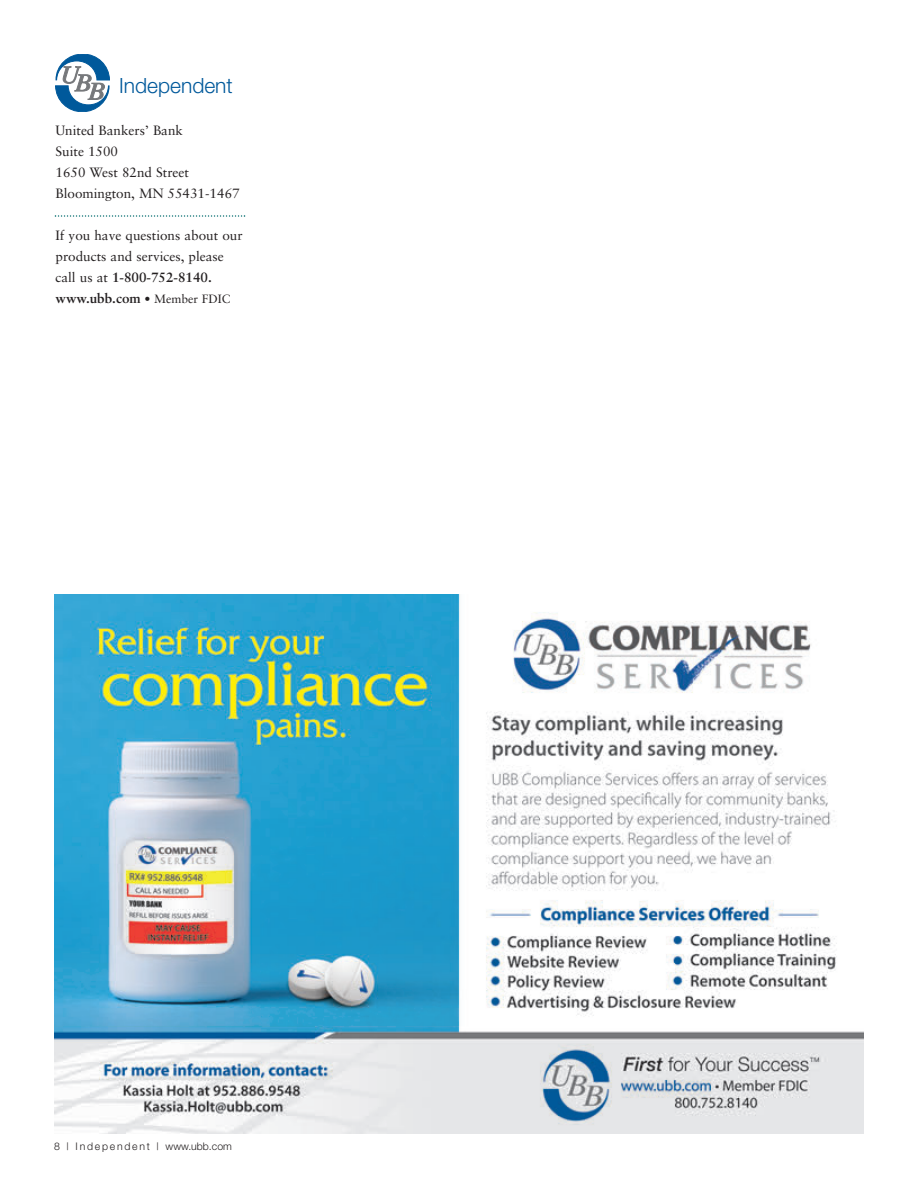
<style>
.page{position:relative;width:918px;height:1188px;background:#fff}
.page>*{position:absolute;margin:0;border:0;box-sizing:border-box;transform-origin:0 0}
.t1{font:300 21px "Helvetica Neue";color:#00599b}
.t2{font:13.5px/21px "Sabon";color:#231f20}
.t3{font:300 10.5px "Helvetica Neue";letter-spacing:.165em;color:#231f20}
.s1{font-weight:700}
.s2{font-size:12px}
</style>
<div class="page">
<svg style="left:56px;top:54px;width:54px;height:58px"></svg>
<svg style="left:55px;top:215px;width:190px;height:2px"></svg>
<img style="left:54px;top:594px;width:810px;height:540px">
<h1 class="t1" style="left:119px;top:78px;width:115px">Independent</h1>
<p class="t2" style="left:56px;top:121px;width:186px">United Bankers’ Bank<br>Suite 1500<br>1650 West 82nd Street<br>Bloomington, MN 55431-1467</p>
<p class="t2" style="left:56px;top:226px;width:189px">If you have questions about our products and services, please call us at <span class="s1">1-800-752-8140. www.ubb.com</span> <span class="s2">• Member FDIC</span></p>
<p class="t3" style="left:54px;top:1143px;width:179px">8 | Independent | www.ubb.com</p>
</div>
